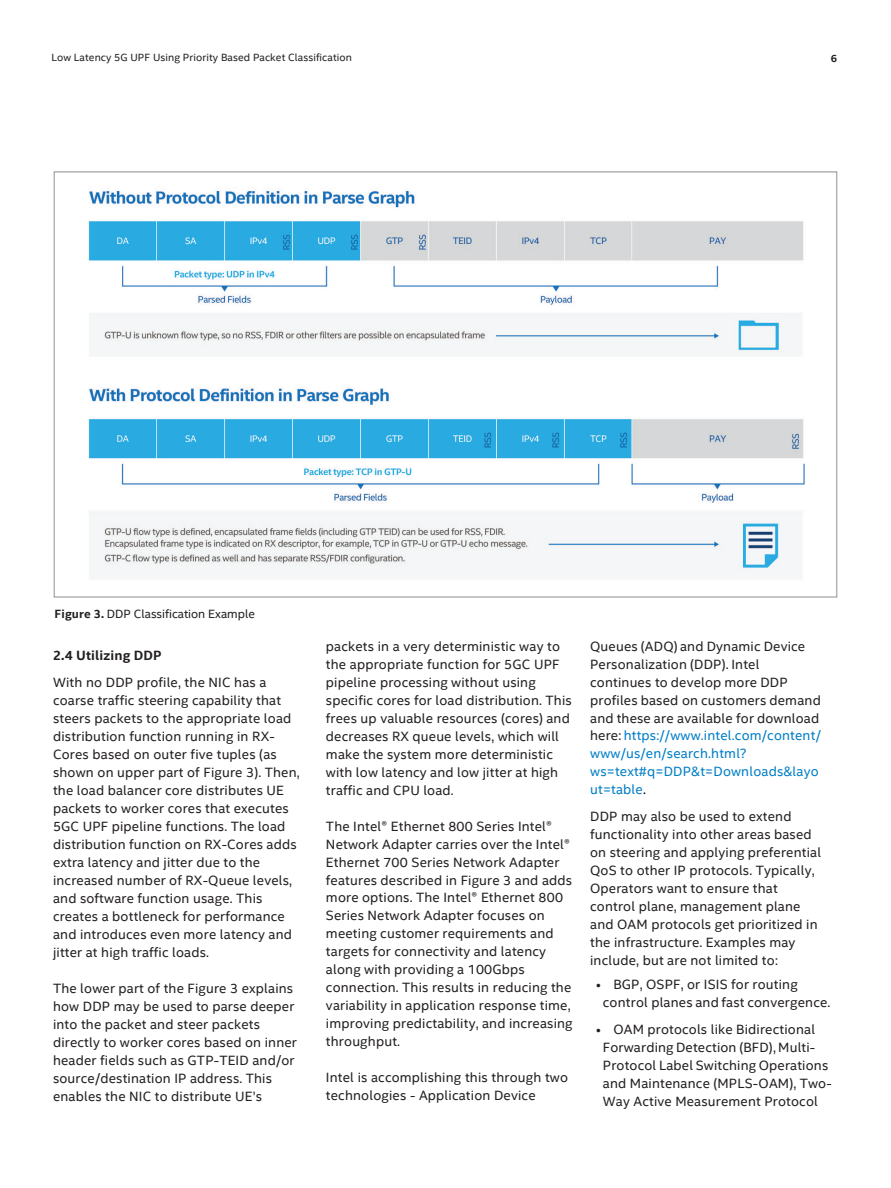
<style>
.page{position:relative;width:891px;height:1188px;background:#fff}
.page>*{position:absolute;margin:0;border:0;box-sizing:border-box;transform-origin:0 0}
.Bdy9_-_Body_Text_9pt{font:13.5px/18px "Intel Clear";letter-spacing:.015em;color:#231f20}
.Bdy9_-_Body_Text_9pt-2{font:13.5px/27px "Intel Clear";letter-spacing:.015em;color:#231f20}
.Bdy9_-_Body_Text_9pt-3{font:12px "Intel Clear";color:#231f20}
.t1{font:10.5px "Intel Clear";letter-spacing:.01em;color:#231f20}
.t2{font:700 10.5px "Intel Clear";color:#231f20}
.s1{font-weight:700}
.s2{font-style:inherit}
.s3{color:#007ec6}
.s4{color:#000}
</style>
<div class="page">
<img style="left:88px;top:190px;width:717px;height:389px">
<p class="t1" style="left:51px;top:50px;width:302px">Low Latency 5G UPF Using Priority Based Packet Classification</p>
<p class="t2" style="left:831px;top:51px;width:8px">6</p>
<p class="Bdy9_-_Body_Text_9pt-3" style="left:55px;top:606px;width:202px"><span class="s1">Figure 3.</span> DDP Classification Example</p>
<p class="Bdy9_-_Body_Text_9pt-2" style="left:53px;top:642px;width:215px"><span class="s1">2.4 Utilizing DDP<br></span>With no DDP profile, the NIC has a</p>
<p class="Bdy9_-_Body_Text_9pt" style="left:53px;top:691px;width:248px"><span class="s2">coarse traffic steering capability that steers packets to the appropriate load distribution function running in RX-Cores based on outer five tuples (as shown on upper part of Figure 3)</span>. Then, the load balancer core distributes UE packets to worker cores that executes 5GC UPF pipeline functions. The load distribution function on RX-Cores adds extra latency and jitter due to the increased number of RX-Queue levels, and software function usage. This creates a bottleneck for performance and introduces even more latency and jitter at high traffic loads.</p>
<p class="Bdy9_-_Body_Text_9pt" style="left:53px;top:979px;width:245px">The lower part of the Figure 3 explains how DDP may be used to parse deeper into the packet and steer packets directly to worker cores based on inner header fields such as GTP-TEID and/or source/destination IP address. This enables the NIC to distribute UE’s</p>
<p class="Bdy9_-_Body_Text_9pt" style="left:326px;top:637px;width:247px"><span class="s2">packets in a very deterministic way to the appropriate function for 5GC UPF pipeline</span> processing without using specific cores for load distribution. This frees up valuable resources (cores) and decreases RX queue levels, which will make the system more deterministic with low latency and low jitter at high traffic and CPU load.</p>
<p class="Bdy9_-_Body_Text_9pt" style="left:326px;top:817px;width:248px">The Intel® Ethernet 800 Series Intel® Network Adapter carries over the Intel® Ethernet 700 Series Network Adapter features described in Figure 3 and adds more options. The Intel® Ethernet 800<br>Series Network Adapter focuses on meeting customer requirements and targets for connectivity and latency along with providing a 100Gbps connection. This results in reducing the variability in application response time, improving predictability, and increasing throughput.</p>
<p class="Bdy9_-_Body_Text_9pt-2" style="left:326px;top:1068px;width:244px;line-height:18px">Intel is accomplishing this through two technologies - Application Device</p>
<p class="Bdy9_-_Body_Text_9pt" style="left:590px;top:637px;width:232px">Queues (ADQ) and Dynamic Device<br>Personalization (DDP). Intel continues to develop more DDP profiles based on customers demand and these are available for download here: <span class="s3">https://www.intel.com/content/ www/us/en/search.html? ws=text#q=DDP&amp;t=Downloads&amp;layo ut=table</span><span class="s4">.</span></p>
<p class="Bdy9_-_Body_Text_9pt" style="left:590px;top:807px;width:233px">DDP may also be used to extend functionality into other areas based on steering and applying preferential QoS to other IP protocols. Typically, Operators want to ensure that control plane, management plane and OAM protocols get prioritized in the infrastructure. Examples may include, but are not limited to:</p>
<p class="Bdy9_-_Body_Text_9pt" style="left:603px;top:975px;width:229px;text-indent:-7px">• BGP, OSPF, or ISIS for routing control planes and fast convergence<span class="s2">.</span></p>
<p class="Bdy9_-_Body_Text_9pt" style="left:603px;top:1020px;width:230px;text-indent:-7px">• OAM protocols like Bidirectional Forwarding Detection (BFD), Multi-Protocol Label Switching Operations and Maintenance (MPLS-OAM), Two-Way Active Measurement Protocol</p>
</div>
